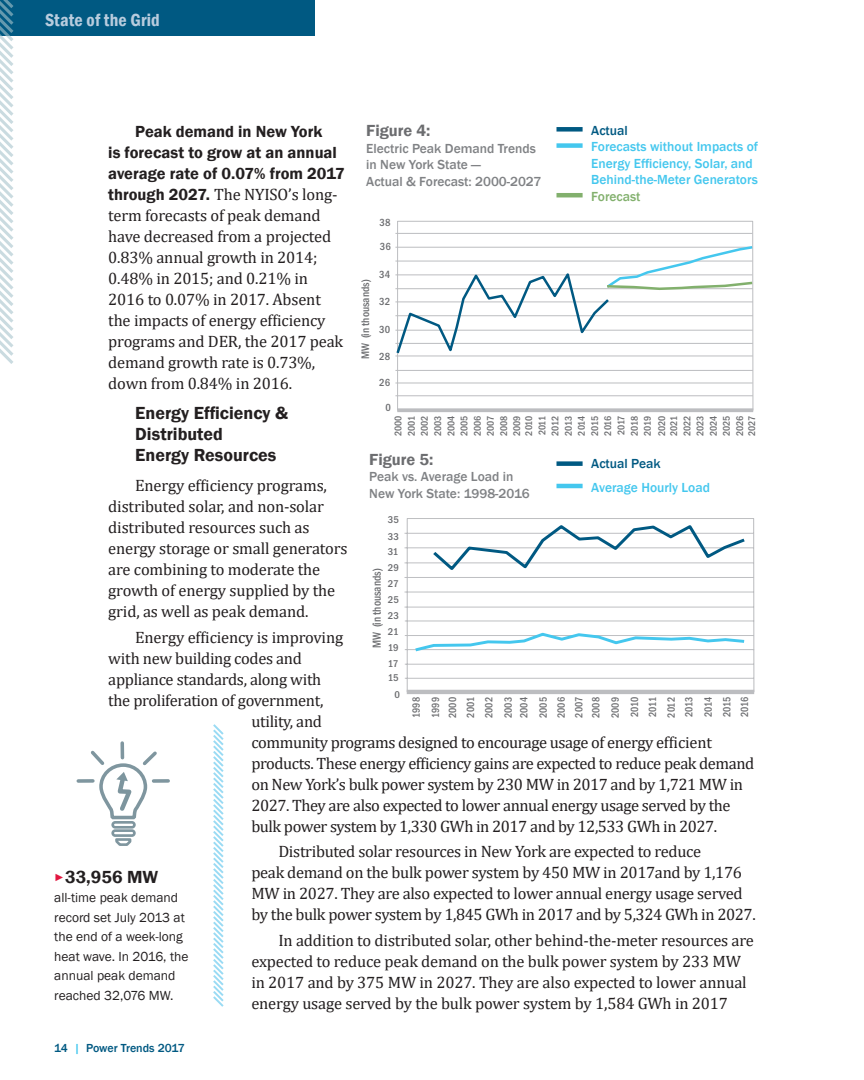
<style>
.page{position:relative;width:864px;height:1080px;background:#fff}
.page>*{position:absolute;margin:0;border:0;box-sizing:border-box;transform-origin:0 0}
.t1{font:600 18px/21px "Franklin Gothic";color:#231f20}
.t2{font:600 condensed 18px "Franklin Gothic";letter-spacing:.01em;color:#b8ccde}
.t3{font:16.5px/21px "Cambria";letter-spacing:-.02em;color:#231f20}
.t4{font:600 16.5px "Franklin Gothic";color:#6c6d70}
.t5{font:500 13.5px/16.5px "Franklin Gothic";color:#808285}
.t6{font:13.5px/19.5px "Franklin Gothic";color:#231f20}
.t7{font:500 13.5px/16.5px "Franklin Gothic";color:#44c7ee}
.t8{font:500 13.5px "Franklin Gothic";color:#005982}
.t9{font:500 13.5px "Franklin Gothic";color:#82b06d}
.t10{font:500 12px "Franklin Gothic";letter-spacing:-.005em;color:#005982}
.t11{font:500 condensed 12px "Franklin Gothic";color:#6c6d70;scale:.94 1}
.t12{font:500 condensed 11.25px "Franklin Gothic";color:#6c6d70}
.t13{font:500 condensed 10.8px/18.1px "Franklin Gothic";color:#6c6d70;text-align:justify;scale:.94 1}
.t14{font:500 condensed 10.65px "Franklin Gothic";color:#6c6d70}
.t15{font:500 condensed 10.2px "Franklin Gothic";letter-spacing:-.02em;color:#6c6d70;scale:1.06 1}
.t16{font:500 condensed 10.05px/13.2px "Franklin Gothic";color:#6c6d70;text-align:justify}
.s1{font-family:"Franklin Gothic";font-weight:600}
.s2{font-weight:500;font-stretch:condensed;font-size:10.5px;color:#e21640}
.s3{color:#44c7ee}
</style>
<div class="page">
<svg style="left:0;top:0;width:315px;height:364px"></svg>
<svg style="left:213px;top:724px;width:11px;height:283px"></svg>
<svg style="left:76px;top:741px;width:94px;height:105px"></svg>
<div style="left:556px;top:127px;width:27px;height:5px;background:#005982"></div>
<div style="left:556px;top:461px;width:27px;height:5px;background:#005982"></div>
<hr style="left:556px;top:484px;width:27px;height:4px;background:#44c7ee">
<div style="left:556px;top:143px;width:27px;height:5px;background:#44c7ee"></div>
<hr style="left:556px;top:193px;width:27px;height:4px;background:#82b06d">
<svg style="left:404px;top:518px;width:351px;height:175px"></svg>
<hr style="left:407px;top:690px;width:347px;height:4px;background:#bcbdc0">
<svg style="left:430px;top:523px;width:318px;height:50px"></svg>
<svg style="left:412px;top:631px;width:336px;height:22px"></svg>
<hr style="left:395px;top:233px;width:357px;height:1px;background:#bcbdc0">
<hr style="left:395px;top:370px;width:358px;height:1px;background:#bcbdc0">
<hr style="left:395px;top:383px;width:358px;height:1px;background:#bcbdc0">
<hr style="left:395px;top:395px;width:358px;height:1px;background:#bcbdc0">
<svg style="left:397px;top:408px;width:356px;height:4px"></svg>
<div style="left:397px;top:221px;width:356px;height:190px;border:1px solid #bcbdc0"></div>
<svg style="left:395px;top:244px;width:359px;height:113px"></svg>
<p class="t2" style="left:45px;top:8px;width:116px">State of the Grid</p>
<p class="t4" style="left:366px;top:121px;width:66px">Figure 4:</p>
<p class="t5" style="left:366px;top:140px;width:177px">Electric Peak Demand Trends in New York State —<br>Actual &amp; Forecast: 2000-2027</p>
<p class="t3" style="left:108px;top:121px;width:238px;text-indent:27px"><span class="s1">Peak demand in New York<br>is forecast to grow at an annual average rate of 0.07% from 2017 through 2027.</span> The NYISO’s long&shy;term forecasts of peak demand have decreased from a projected<br>0.83% annual growth in 2014;<br>0.48% in 2015; and 0.21% in<br>2016 to 0.07% in 2017. Absent the impacts of energy efficiency programs and DER, the 2017 peak demand growth rate is 0.73%, down from 0.84% in 2016.</p>
<p class="t1" style="left:135px;top:403px;width:154px">Energy Efficiency &amp;<br>Distributed<br>Energy Resources</p>
<p class="t3" style="left:108px;top:475px;width:241px;text-indent:27px">Energy efficiency programs, distributed solar, and non-solar distributed resources such as energy storage or small generators are combining to moderate the growth of energy supplied by the grid, as well as peak demand.</p>
<p class="t3" style="left:135px;top:626px;width:209px">Energy efficiency is improving</p>
<p class="t3" style="left:108px;top:647px;width:195px">with new building codes and</p>
<p class="t3" style="left:108px;top:668px;width:215px">appliance standards, along with</p>
<p class="t3" style="left:108px;top:689px;width:217px">the proliferation of government,</p>
<p class="t3" style="left:251px;top:710px;width:72px">utility, and</p>
<p class="t3" style="left:251px;top:731px;width:462px">community programs designed to encourage usage of energy efficient</p>
<p class="t3" style="left:251px;top:752px;width:504px">products. These energy efficiency gains are expected to reduce peak demand</p>
<p class="t3" style="left:251px;top:773px;width:493px">on New York’s bulk power system by 230 MW in 2017 and by 1,721 MW in</p>
<p class="t3" style="left:251px;top:794px;width:481px">2027. They are also expected to lower annual energy usage served by the</p>
<p class="t3" style="left:251px;top:815px;width:467px">bulk power system by 1,330 GWh in 2017 and by 12,533 GWh in 2027.</p>
<p class="t3" style="left:251px;top:841px;width:506px;text-indent:27px">Distributed solar resources in New York are expected to reduce<br>peak demand on the bulk power system by 450 MW in 2017and by 1,176<br>MW in 2027. They are also expected to lower annual energy usage served by the bulk power system by 1,845 GWh in 2017 and by 5,324 GWh in 2027.</p>
<p class="t3" style="left:251px;top:929px;width:504px;text-indent:27px">In addition to distributed solar, other behind-the-meter resources are expected to reduce peak demand on the bulk power system by 233 MW in 2017 and by 375 MW in 2027. They are also expected to lower annual energy usage served by the bulk power system by 1,584 GWh in 2017</p>
<p class="t8" style="left:591px;top:122px;width:38px">Actual</p>
<p class="t7" style="left:591px;top:139px;width:168px">Forecasts without Impacts of<br>Energy Efficiency, Solar, and<br>Behind-the-Meter Generators</p>
<p class="t9" style="left:591px;top:188px;width:51px">Forecast</p>
<p class="t14" style="left:380px;top:216px;width:12px">38</p>
<p class="t14" style="left:380px;top:240px;width:12px">36</p>
<p class="t14" style="left:379px;top:268px;width:12px">34</p>
<p class="t14" style="left:379px;top:294px;width:12px">32</p>
<p class="t14" style="left:379px;top:323px;width:12px">30</p>
<p class="t14" style="left:379px;top:349px;width:12px">28</p>
<p class="t14" style="left:379px;top:376px;width:12px">26</p>
<p class="t12" style="left:358px;top:359px;width:81px;rotate:-90deg">MW (in thousands)</p>
<p class="t14" style="left:385px;top:400px;width:7px">0</p>
<p class="t16" style="left:392px;top:436px;width:22px;rotate:-90deg">2000<br>2001<br>2002<br>2003<br>2004<br>2005<br>2006<br>2007<br>2008<br>2009</p>
<p class="t16" style="left:522px;top:436px;width:22px;rotate:-90deg">2010<br>2011<br>2012<br>2013<br>2014<br>2015<br>2016<br>2017<br>2018<br>2019</p>
<p class="t16" style="left:656px;top:436px;width:22px;line-height:12px;rotate:-90deg">2020<br>2021</p>
<p class="t16" style="left:680px;top:436px;width:22px;rotate:-90deg">2022<br>2023<br>2024<br>2025<br>2026</p>
<p class="t16" style="left:745px;top:436px;width:22px;rotate:-90deg">2027</p>
<p class="t4" style="left:369px;top:449px;width:66px">Figure 5:</p>
<p class="t5" style="left:369px;top:469px;width:162px">Peak vs. Average Load in<br>New York State: 1998-2016</p>
<p class="t8" style="left:591px;top:455px;width:71px">Actual Peak</p>
<p class="t7" style="left:591px;top:479px;width:120px">Average Hourly Load</p>
<p class="t15" style="left:388px;top:513px;width:12px">35</p>
<p class="t15" style="left:388px;top:529px;width:12px">33</p>
<p class="t15" style="left:388px;top:544px;width:11px">31</p>
<p class="t15" style="left:388px;top:561px;width:12px">29</p>
<p class="t11" style="left:369px;top:648px;width:86px;rotate:-90deg">MW (in thousands)</p>
<p class="t15" style="left:388px;top:577px;width:12px">27</p>
<p class="t15" style="left:388px;top:593px;width:12px">25</p>
<p class="t15" style="left:388px;top:609px;width:12px">23</p>
<p class="t15" style="left:388px;top:625px;width:11px">21</p>
<p class="t15" style="left:388px;top:641px;width:12px">19</p>
<p class="t15" style="left:388px;top:657px;width:11px">17</p>
<p class="t15" style="left:388px;top:671px;width:12px">15</p>
<p class="t15" style="left:395px;top:688px;width:7px">0</p>
<p class="t13" style="left:406px;top:718px;width:23px;line-height:19.4px;rotate:-90deg">1998<br>1999</p>
<p class="t13" style="left:443px;top:718px;width:24px;line-height:18.6px;rotate:-90deg">2000<br>2001<br>2002<br>2003</p>
<p class="t13" style="left:514px;top:718px;width:24px;line-height:19.4px;rotate:-90deg">2004<br>2005</p>
<p class="t13" style="left:552px;top:718px;width:24px;line-height:17.4px;rotate:-90deg">2006<br>2007<br>2008</p>
<p class="t13" style="left:606px;top:718px;width:24px;line-height:19.4px;rotate:-90deg">2009<br>2010</p>
<p class="t13" style="left:643px;top:718px;width:23px;rotate:-90deg">2011<br>2012<br>2013</p>
<p class="t13" style="left:699px;top:717px;width:23px;rotate:-90deg">2014<br>2015<br>2016</p>
<p class="t1" style="left:54px;top:866px;width:105px"><span class="s2">►</span>33,956 MW</p>
<p class="t6" style="left:54px;top:888px;width:136px">all-time peak demand record set July 2013 at the end of a week-long heat wave. In 2016, the annual peak demand reached 32,076 MW.</p>
<p class="t10" style="left:54px;top:1041px;width:132px">14 <span class="s3">|</span> Power Trends 2017</p>
</div>
